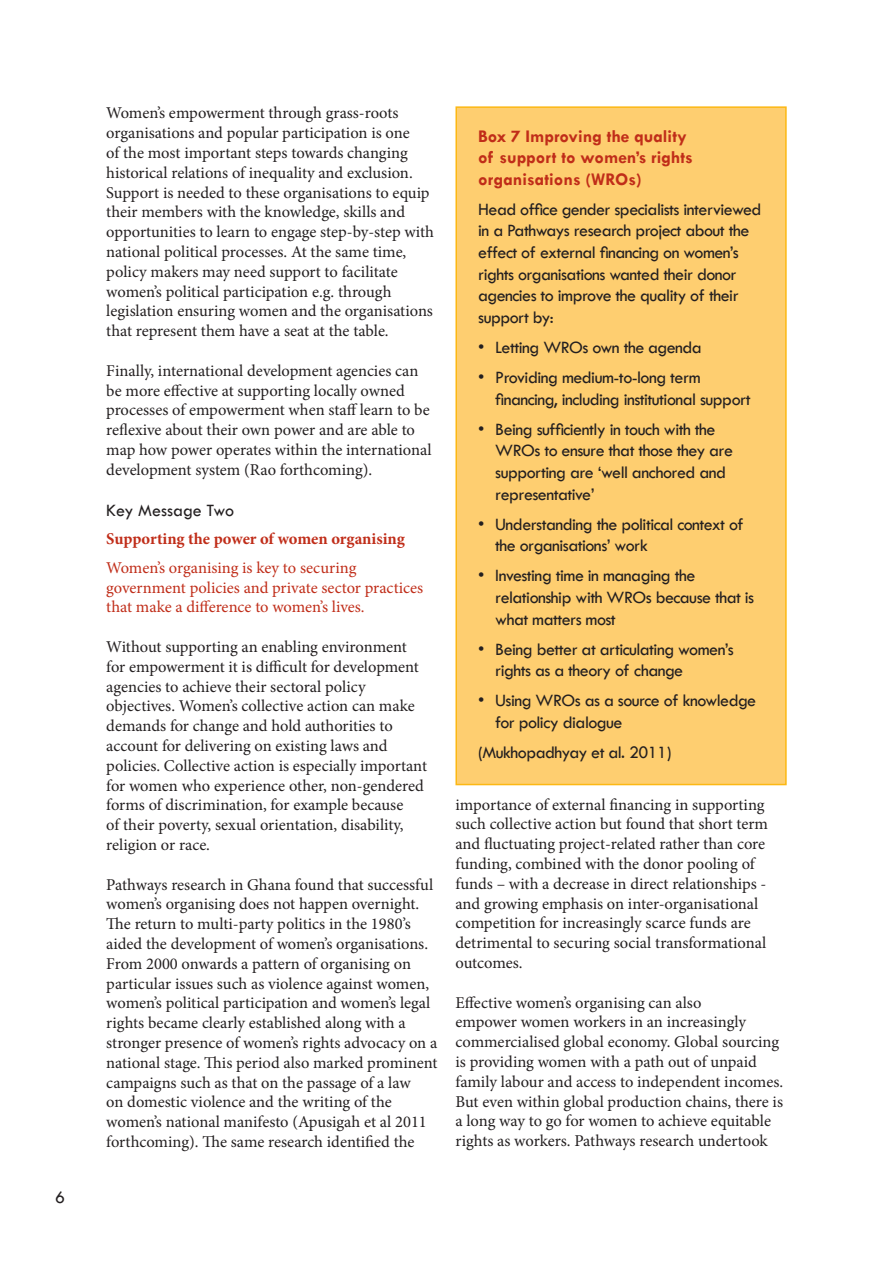
<style>
.page{position:relative;width:893px;height:1263px;background:#fff}
.page>*{position:absolute;margin:0;border:0;box-sizing:border-box;transform-origin:0 0}
.t1{font:18px/21.6px "Tw Cen";letter-spacing:-.03em;color:#231f20}
.t2{font:700 18px/21.6px "Tw Cen";color:#c02d19}
.t3{font:18px "Tw Cen";letter-spacing:-.005em;color:#231f20}
.t4{font:16.5px/19.8px "Minion Pro";color:#231f20}
.t5{font:16.5px/19.8px "Minion Pro";color:#c02d19}
.t6{font:700 16.5px "Minion Pro";letter-spacing:-.005em;color:#c02d19}
</style>
<div class="page">
<div style="left:456px;top:107px;width:330px;height:677px;background:#fece70"></div>
<div style="left:455px;top:106px;width:332px;height:679px;border:2px solid #fcb814"></div>
<p class="t1" style="left:55px;top:1186px;width:11px">6</p>
<p class="t4" style="left:106px;top:103px;width:329px">Women’s empowerment through grass-roots organisations and popular participation is one<br>of the most important steps towards changing historical relations of inequality and exclusion.<br>Support is needed to these organisations to equip their members with the knowledge, skills and opportunities to learn to engage step-by-step with national political processes. At the same time, policy makers may need support to facilitate women’s political participation e.g. through legislation ensuring women and the organisations that represent them have a seat at the table.</p>
<p class="t4" style="left:106px;top:361px;width:327px">Finally, international development agencies can be more effective at supporting locally owned processes of empowerment when staff learn to be reflexive about their own power and are able to map how power operates within the international development system (Rao forthcoming).</p>
<p class="t3" style="left:106px;top:500px;width:129px">Key Message Two</p>
<p class="t6" style="left:106px;top:528px;width:300px">Supporting the power of women organising</p>
<p class="t5" style="left:106px;top:558px;width:318px">Women’s organising is key to securing government policies and private sector practices that make a difference to women’s lives.</p>
<p class="t4" style="left:106px;top:637px;width:322px">Without supporting an enabling environment for empowerment it is difficult for development agencies to achieve their sectoral policy objectives. Women’s collective action can make demands for change and hold authorities to account for delivering on existing laws and policies. Collective action is especially important for women who experience other, non-gendered forms of discrimination, for example because<br>of their poverty, sexual orientation, disability, religion or race.</p>
<p class="t4" style="left:106px;top:874px;width:333px">Pathways research in Ghana found that successful women’s organising does not happen overnight.<br>The return to multi-party politics in the 1980’s aided the development of women’s organisations.<br>From 2000 onwards a pattern of organising on particular issues such as violence against women, women’s political participation and women’s legal rights became clearly established along with a stronger presence of women’s rights advocacy on a national stage. This period also marked prominent campaigns such as that on the passage of a law<br>on domestic violence and the writing of the women’s national manifesto (Apusigah et al 2011 forthcoming). The same research identified the</p>
<p class="t2" style="left:478px;top:125px;width:216px">Box 7 Improving the quality of support to women’s rights organisations (WROs)</p>
<p class="t1" style="left:478px;top:198px;width:285px">Head office gender specialists interviewed in a Pathways research project about the effect of external financing on women’s rights organisations wanted their donor agencies to improve the quality of their support by:</p>
<p class="t1" style="left:478px;top:336px;width:225px">• Letting WROs own the agenda</p>
<p class="t1" style="left:495px;top:367px;width:257px;text-indent:-17px">• Providing medium-to-long term financing, including institutional support</p>
<p class="t1" style="left:495px;top:418px;width:239px;text-indent:-17px">• Being sufficiently in touch with the<br>WROs to ensure that those they are supporting are ‘well anchored and representative’</p>
<p class="t1" style="left:495px;top:513px;width:250px;text-indent:-17px">• Understanding the political context of the organisations’ work</p>
<p class="t1" style="left:495px;top:565px;width:260px;text-indent:-17px">• Investing time in managing the relationship with WROs because that is what matters most</p>
<p class="t1" style="left:495px;top:638px;width:240px;text-indent:-17px">• Being better at articulating women’s rights as a theory of change</p>
<p class="t1" style="left:495px;top:690px;width:262px;text-indent:-17px">• Using WROs as a source of knowledge for policy dialogue</p>
<p class="t1" style="left:478px;top:742px;width:195px">(Mukhopadhyay et al. 2011)</p>
<p class="t4" style="left:455px;top:794px;width:314px">importance of external financing in supporting such collective action but found that short term and fluctuating project-related rather than core funding, combined with the donor pooling of funds – with a decrease in direct relationships - and growing emphasis on inter-organisational competition for increasingly scarce funds are detrimental to securing social transformational outcomes.</p>
<p class="t4" style="left:455px;top:992px;width:329px">Effective women’s organising can also<br>empower women workers in an increasingly commercialised global economy. Global sourcing is providing women with a path out of unpaid family labour and access to independent incomes.<br>But even within global production chains, there is a long way to go for women to achieve equitable rights as workers. Pathways research undertook</p>
</div>
